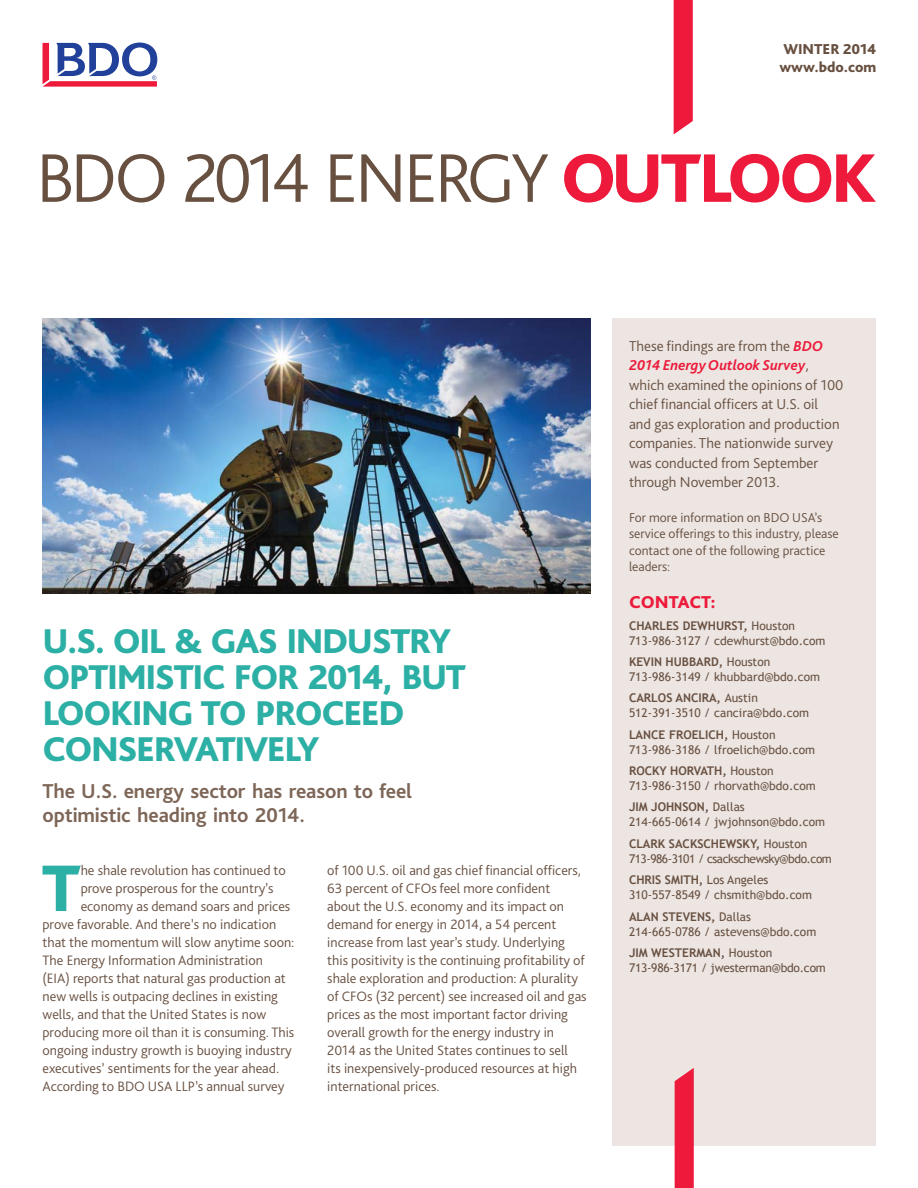
<style>
.page{position:relative;width:918px;height:1188px;background:#fff}
.page>*{position:absolute;margin:0;border:0;box-sizing:border-box;transform-origin:0 0}
.t1{font:800 68.85px "Bliss Pro";color:#2cafa4}
.t2{font:800 36px/36px "Bliss Pro";letter-spacing:-.04em;color:#2cafa4}
.t3{font:700 21px/24px "Bliss Pro";letter-spacing:-.005em;color:#7d6657}
.t4{font:800 18px "Bliss Pro";color:#ed1a3b}
.t5{font:300 15px/19.5px "Bliss Pro";color:#685041}
.t6{font:800 15px/18px "Bliss Pro";color:#685041}
.t7{font:300 14.25px/18px "Bliss Pro";color:#685041}
.t8{font:300 13.5px/16.5px "Bliss Pro";color:#685041}
.t9{font:12px/15px "Trebuchet MS";color:#685041}
.t10{font:12px/15px "Trebuchet MS";letter-spacing:-.04em;color:#685041}
.t11{font:12px/15px "Trebuchet MS";letter-spacing:-.02em;color:#685041}
.s1{font-weight:700;font-style:italic;color:#ed1a3b}
.s2{font-weight:700}
</style>
<div class="page">
<img style="left:43px;top:318px;width:548px;height:276px">
<div style="left:612px;top:318px;width:263px;height:827px;background:#ece5e1"></div>
<svg style="left:674px;top:0;width:19px;height:134px;background:#ee2746"></svg>
<svg style="left:43px;top:43px;width:114px;height:44px"></svg>
<svg style="left:675px;top:1068px;width:19px;height:120px;background:#ec2745"></svg>
<svg style="left:564px;top:154px;width:312px;height:49px"></svg>
<svg style="left:43px;top:154px;width:505px;height:49px"></svg>
<p class="t6" style="left:779px;top:40px;width:99px">WINTER 2014 www.bdo.com</p>
<h2 class="t2" style="left:43px;top:622px;width:425px">U.S. OIL &amp; GAS INDUSTRY<br>OPTIMISTIC FOR 2014, BUT<br>LOOKING TO PROCEED<br>CONSERVATIVELY</h2>
<h3 class="t3" style="left:43px;top:779px;width:371px">The U.S. energy sector has reason to feel optimistic heading into 2014.</h3>
<h1 class="t1" style="left:42px;top:845px;width:40px">T</h1>
<p class="t7" style="left:81px;top:861px;width:207px">he shale revolution has continued to</p>
<p class="t7" style="left:327px;top:861px;width:261px">of 100 U.S. oil and gas chief financial officers, 63 percent of CFOs feel more confident about the U.S. economy and its impact on demand for energy in 2014, a 54 percent increase from last year’s study. Underlying this positivity is the continuing profitability of shale exploration and production: A plurality of CFOs (32 percent) see increased oil and gas prices as the most important factor driving overall growth for the energy industry in<br>2014 as the United States continues to sell<br>its inexpensively-produced resources at high international prices.</p>
<p class="t7" style="left:81px;top:879px;width:194px">prove prosperous for the country’s</p>
<p class="t7" style="left:81px;top:897px;width:211px">economy as demand soars and prices</p>
<p class="t7" style="left:43px;top:915px;width:235px">prove favorable. And there’s no indication</p>
<p class="t7" style="left:43px;top:933px;width:253px">that the momentum will slow anytime soon:</p>
<p class="t7" style="left:43px;top:951px;width:222px">The Energy Information Administration</p>
<p class="t7" style="left:43px;top:969px;width:245px">(EIA) reports that natural gas production at</p>
<p class="t7" style="left:43px;top:987px;width:237px">new wells is outpacing declines in existing</p>
<p class="t7" style="left:43px;top:1005px;width:225px">wells, and that the United States is now</p>
<p class="t7" style="left:43px;top:1023px;width:253px">producing more oil than it is consuming. This</p>
<p class="t7" style="left:43px;top:1041px;width:251px">ongoing industry growth is buoying industry</p>
<p class="t7" style="left:43px;top:1059px;width:238px">executives’ sentiments for the year ahead.</p>
<p class="t7" style="left:43px;top:1077px;width:244px">According to BDO USA LLP’s annual survey</p>
<p class="t5" style="left:629px;top:336px;width:216px">These findings are from the <span class="s1">BDO<br>2014 Energy Outlook Survey</span>, which examined the opinions of 100 chief financial officers at U.S. oil and gas exploration and production companies. The nationwide survey was conducted from September through November 2013.</p>
<p class="t8" style="left:629px;top:509px;width:211px">For more information on BDO USA’s service offerings to this industry, please contact one of the following practice leaders:</p>
<p class="t4" style="left:629px;top:591px;width:88px">CONTACT:</p>
<p class="t9" style="left:629px;top:618px;width:198px"><span class="s2">CHARLES DEWHURST,</span> Houston<br>713-986-3127 / cdewhurst@bdo.com</p>
<p class="t9" style="left:629px;top:654px;width:193px"><span class="s2">KEVIN HUBBARD,</span> Houston<br>713-986-3149 / khubbard@bdo.com</p>
<p class="t9" style="left:629px;top:691px;width:182px"><span class="s2">CARLOS ANCIRA,</span> Austin<br>512-391-3510 / cancira@bdo.com</p>
<p class="t9" style="left:629px;top:727px;width:188px"><span class="s2">LANCE FROELICH,</span> Houston<br>713-986-3186 / lfroelich@bdo.com</p>
<p class="t9" style="left:629px;top:763px;width:188px"><span class="s2">ROCKY HORVATH,</span> Houston<br>713-986-3150 / rhorvath@bdo.com</p>
<p class="t9" style="left:629px;top:800px;width:198px"><span class="s2">JIM JOHNSON,</span> Dallas<br>214-665-0614 / jwjohnson@bdo.com</p>
<p class="t10" style="left:629px;top:836px;width:204px"><span class="s2">CLARK SACKSCHEWSKY,</span> Houston<br>713-986-3101 / csackschewsky@bdo.com</p>
<p class="t9" style="left:629px;top:873px;width:185px"><span class="s2">CHRIS SMITH,</span> Los Angeles<br>310-557-8549 / chsmith@bdo.com</p>
<p class="t9" style="left:629px;top:909px;width:189px"><span class="s2">ALAN STEVENS,</span> Dallas<br>214-665-0786 / astevens@bdo.com</p>
<p class="t11" style="left:629px;top:945px;width:198px"><span class="s2">JIM WESTERMAN,</span> Houston<br>713-986-3171 / jwesterman@bdo.com</p>
</div>
